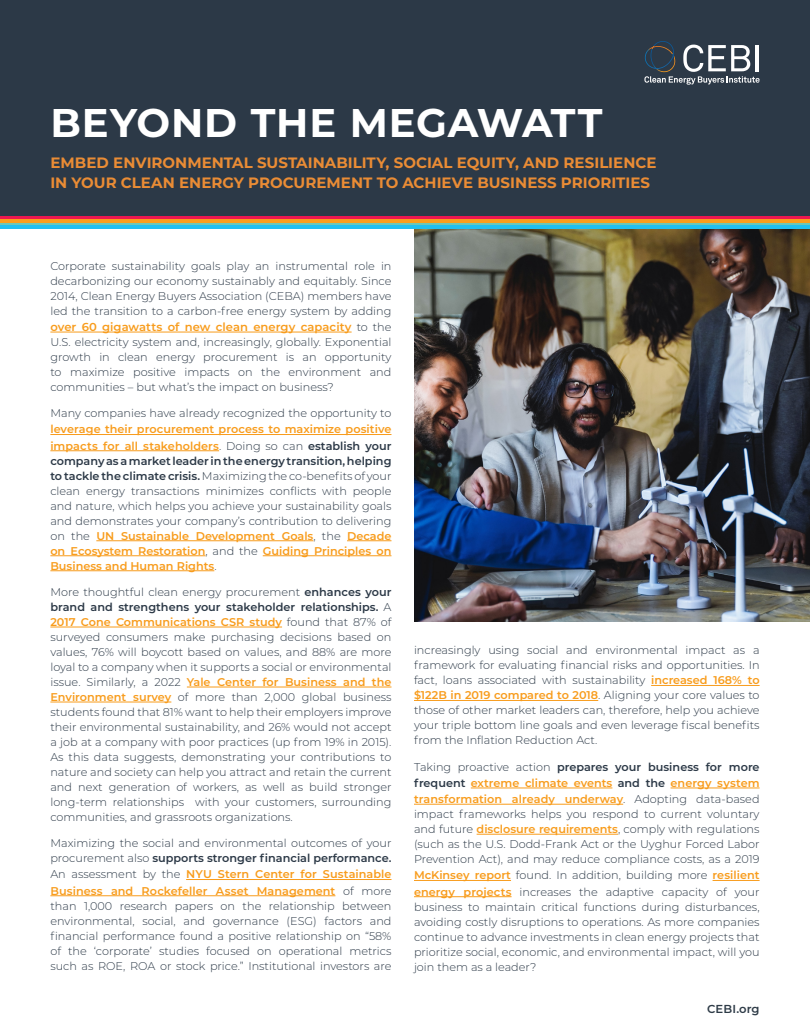
<style>
.page{position:relative;width:810px;height:1035px;background:#fff}
.page>*{position:absolute;margin:0;border:0;box-sizing:border-box;transform-origin:0 0}
.t1{font:700 40px "Montserrat";letter-spacing:.02em;color:#fff}
.Body{font:700 15px/20px "Montserrat";color:#ea8c35}
.t2{font:600 11.5px "Montserrat";letter-spacing:.005em;color:#f89c1c}
.t3{font:600 11.5px "Montserrat";letter-spacing:.005em;color:#2e3b47}
.t4{font:300 11.25px/15px "Montserrat";color:#2c3947;text-align:justify}
.t5{font:600 11.25px/16.2px "Montserrat";letter-spacing:.005em;color:#f89c1c;text-align:justify}
.s1{font-weight:300;font-size:11.25px;color:#2c3947}
.s2{font-weight:300;color:#2c3947}
.s3{color:#2c3947}
.s4{font-weight:600}
.s5{font-weight:600;color:#f89c1c}
</style>
<div class="page">
<img style="left:414px;top:229px;width:396px;height:393px">
<div style="left:0;top:0;width:810px;height:228px;background:#2c3947"></div>
<svg style="left:0;top:222px;width:810px;height:3px;background:#9ab984"></svg>
<hr style="left:0;top:216px;width:810px;height:4px;background:#ed174f">
<hr style="left:0;top:219px;width:810px;height:3px;background:#fa9e1c">
<hr style="left:0;top:225px;width:810px;height:3px;background:#21bff0">
<hr style="left:50px;top:332px;width:302px;height:1px;background:#f89c1c">
<hr style="left:50px;top:434px;width:342px;height:1px;background:#f89c1c">
<hr style="left:50px;top:450px;width:169px;height:1px;background:#f89c1c">
<hr style="left:96px;top:540px;width:217px;height:1px;background:#f89c1c">
<hr style="left:347px;top:540px;width:45px;height:1px;background:#f89c1c">
<hr style="left:50px;top:555px;width:156px;height:1px;background:#f89c1c">
<hr style="left:263px;top:555px;width:128px;height:1px;background:#f89c1c">
<hr style="left:50px;top:570px;width:164px;height:1px;background:#f89c1c">
<hr style="left:50px;top:627px;width:232px;height:1px;background:#f89c1c">
<hr style="left:187px;top:687px;width:205px;height:1px;background:#f89c1c">
<hr style="left:50px;top:702px;width:121px;height:1px;background:#f89c1c">
<hr style="left:186px;top:879px;width:205px;height:1px;background:#f89c1c">
<hr style="left:50px;top:895px;width:285px;height:1px;background:#f89c1c">
<svg style="left:644px;top:41px;width:116px;height:44px"></svg>
<hr style="left:651px;top:685px;width:109px;height:1px;background:#f89c1c">
<hr style="left:414px;top:700px;width:184px;height:1px;background:#f89c1c">
<hr style="left:471px;top:788px;width:141px;height:1px;background:#f89c1c">
<hr style="left:671px;top:788px;width:89px;height:1px;background:#f89c1c">
<hr style="left:414px;top:804px;width:209px;height:1px;background:#f89c1c">
<hr style="left:477px;top:834px;width:141px;height:1px;background:#f89c1c">
<hr style="left:414px;top:880px;width:97px;height:1px;background:#f89c1c">
<hr style="left:713px;top:880px;width:47px;height:1px;background:#f89c1c">
<hr style="left:414px;top:896px;width:98px;height:1px;background:#f89c1c">
<p class="t1" style="left:50px;top:94px;width:554px">BEYOND THE MEGAWATT</p>
<p class="Body" style="left:50px;top:152px;width:608px">EMBED ENVIRONMENTAL SUSTAINABILITY, SOCIAL EQUITY, AND RESILIENCE<br>IN YOUR CLEAN ENERGY PROCUREMENT TO ACHIEVE BUSINESS PRIORITIES</p>
<p class="t4" style="left:50px;top:258px;width:343px">Corporate sustainability goals play an instrumental role in decarbonizing our economy sustainably and equitably. Since 2014, Clean Energy Buyers Association (CEBA) members have led the transition to a carbon-free energy system by adding</p>
<p class="t2" style="left:50px;top:319px;width:343px">over 60 gigawatts of new clean energy capacity <span class="s1">to the</span></p>
<p class="t4" style="left:50px;top:334px;width:343px">U.S. electricity system and, increasingly, globally. Exponential growth in clean energy procurement is an opportunity to maximize positive impacts on the environment and communities – but what’s the impact on business?</p>
<p class="t5" style="left:50px;top:405px;width:343px"><span class="s2">Many companies have already recognized the opportunity to </span>leverage their procurement process to maximize positive impacts for all stakeholders<span class="s2">. Doing so can</span> <span class="s3">establish your</span></p>
<p class="t4" style="left:50px;top:453px;width:343px"><span class="s4">company as a market leader in the energy transition, helping to tackle the climate crisis.</span> Maximizing the co-benefits of your clean energy transactions minimizes conflicts with people and nature, which helps you achieve your sustainability goals and demonstrates your company’s contribution to delivering on the <span class="s5">UN Sustainable Development Goals</span>, the <span class="s5">Decade on Ecosystem Restoration</span>, and the <span class="s5">Guiding Principles on Business and Human Rights</span>.</p>
<p class="t4" style="left:50px;top:584px;width:343px">More thoughtful clean energy procurement <span class="s4">enhances your brand and strengthens your stakeholder relationships.</span> A <span class="s5">2017 Cone Communications CSR study</span> found that 87% of surveyed consumers make purchasing decisions based on values, 76% will boycott based on values, and 88% are more loyal to a company when it supports a social or environmental issue. Similarly, a 2022 <span class="s5">Yale Center for Business and the Environment survey</span> of more than 2,000 global business students found that 81% want to help their employers improve their environmental sustainability, and 26% would not accept a job at a company with poor practices (up from 19% in 2015).<br>As this data suggests, demonstrating your contributions to nature and society can help you attract and retain the current and next generation of workers, as well as build stronger long-term relationships with your customers, surrounding communities, and grassroots organizations.</p>
<p class="t4" style="left:50px;top:835px;width:343px">Maximizing the social and environmental outcomes of your procurement also <span class="s4">supports stronger financial performance.</span></p>
<p class="t5" style="left:50px;top:866px;width:343px"><span class="s2">An assessment by the</span> NYU Stern Center for Sustainable<br>Business and Rockefeller Asset Management <span class="s2">of more</span></p>
<p class="t4" style="left:50px;top:898px;width:343px">than 1,000 research papers on the relationship between environmental, social, and governance (ESG) factors and financial performance found a positive relationship on “58% of the ‘corporate’ studies focused on operational metrics such as ROE, ROA or stock price.” Institutional investors are</p>
<p class="t4" style="left:414px;top:642px;width:347px">increasingly using social and environmental impact as a framework for evaluating financial risks and opportunities. In fact, loans associated with sustainability <span class="s5">increased 168% to $122B in 2019 compared to 2018</span>. Aligning your core values to those of other market leaders can, therefore, help you achieve your triple bottom line goals and even leverage fiscal benefits from the Inflation Reduction Act.</p>
<p class="t5" style="left:414px;top:758px;width:347px"><span class="s2">Taking proactive action</span> <span class="s3">prepares your business for more frequent</span> extreme climate events <span class="s3">and the</span> energy system transformation already underway<span class="s2">. Adopting data-based</span></p>
<p class="t4" style="left:414px;top:806px;width:347px">impact frameworks helps you respond to current voluntary and future <span class="s5">disclosure requirements</span>, comply with regulations (such as the U.S. Dodd-Frank Act or the Uyghur Forced Labor Prevention Act), and may reduce compliance costs, as a 2019</p>
<p class="t4" style="left:414px;top:867px;width:347px;line-height:16.2px"><span class="s5">McKinsey report</span> found. In addition, building more <span class="s5">resilient energy projects</span> increases the adaptive capacity of your</p>
<p class="t4" style="left:414px;top:899px;width:347px">business to maintain critical functions during disturbances, avoiding costly disruptions to operations. As more companies continue to advance investments in clean energy projects that prioritize social, economic, and environmental impact, will you join them as a leader?</p>
<p class="t3" style="left:707px;top:1001px;width:54px">CEBI.org</p>
</div>
